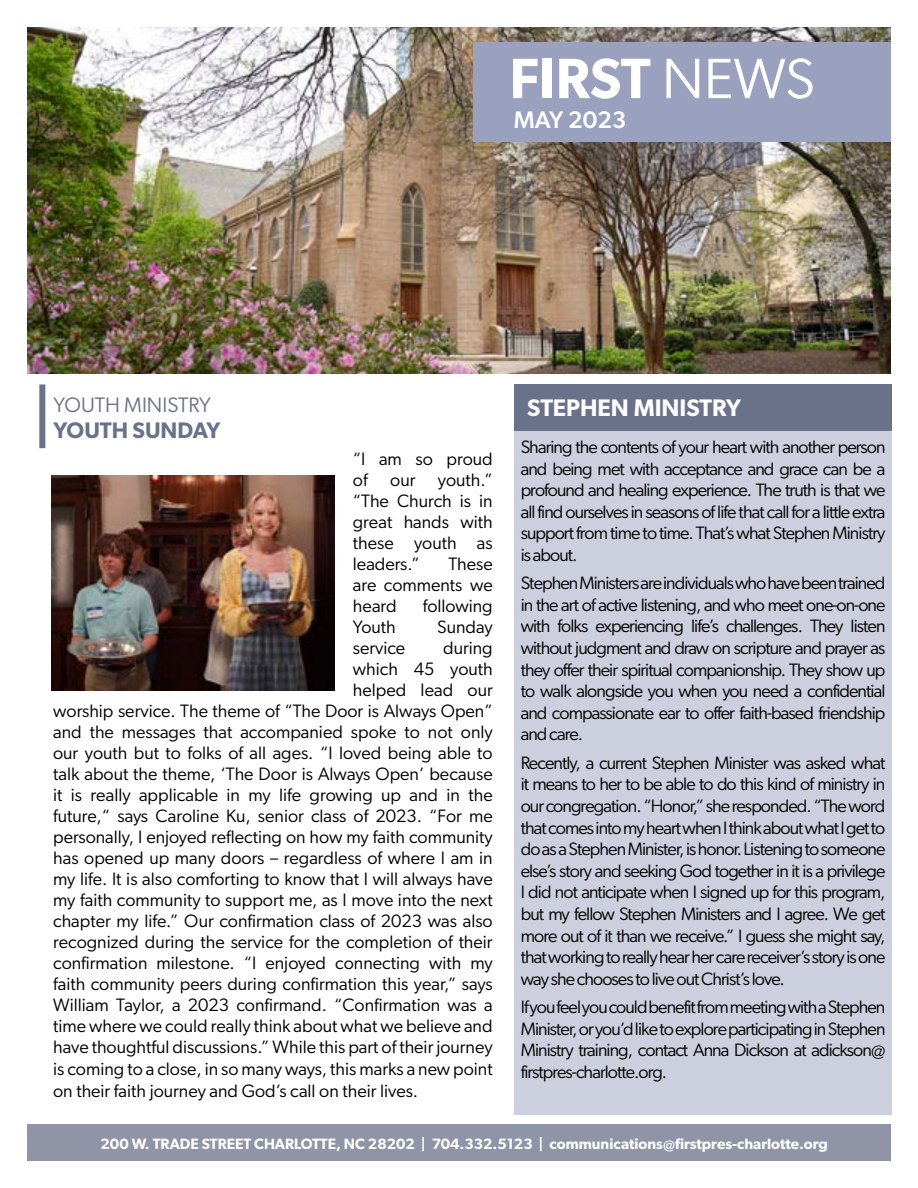
<style>
.page{position:relative;width:918px;height:1188px;background:#fff}
.page>*{position:absolute;margin:0;border:0;box-sizing:border-box;transform-origin:0 0}
.t1{font:600 57px "Gibson";color:#fff}
.t2{font:600 24px "Gibson";color:#fff}
.t3{font:500 24px "Gibson";color:#fff}
.t4{font:600 22.5px "Gibson";color:#6a718a}
.t5{font:21px "Gibson";color:#6a718a}
.t6{font:18px/21.6px "Gibson";color:#000;text-align:justify}
.t7{font:600 15px "Gibson";color:#fff}
.s1{font-weight:400}
</style>
<div class="page">
<div style="left:514px;top:389px;width:378px;height:726px;background:#ccd0de"></div>
<img style="left:27px;top:27px;width:864px;height:347px">
<div style="left:514px;top:384px;width:378px;height:47px;background:#6a718a"></div>
<div style="left:473px;top:42px;width:418px;height:100px;background:#9aa1be"></div>
<div style="left:39px;top:384px;width:6px;height:64px;background:#6a718a"></div>
<div style="left:27px;top:1124px;width:864px;height:37px;background:#8f94a7"></div>
<img style="left:52px;top:475px;width:283px;height:215px">
<h1 class="t1" style="left:509px;top:44px;width:307px">FIRST <span class="s1">NEWS</span></h1>
<h2 class="t3" style="left:514px;top:106px;width:114px">MAY 2023</h2>
<p class="t5" style="left:54px;top:392px;width:159px">YOUTH MINISTRY</p>
<p class="t4" style="left:54px;top:417px;width:168px">YOUTH SUNDAY</p>
<p class="t6" style="left:353px;top:448px;width:141px;line-height:21px">“I am so proud of</p>
<p class="t6" style="left:353px;top:469px;width:141px;line-height:21px;text-indent:85px">youth.” “The Church is in great hands with these youth as leaders.”</p>
<p class="t6" style="left:390px;top:468px;width:27px">our</p>
<p class="t6" style="left:353px;top:553px;width:141px;line-height:21px;text-indent:95px">These are comments we heard</p>
<p class="t6" style="left:423px;top:594px;width:71px">following</p>
<p class="t6" style="left:353px;top:615px;width:44px">Youth</p>
<p class="t6" style="left:437px;top:615px;width:57px">Sunday</p>
<p class="t6" style="left:353px;top:636px;width:54px">service</p>
<p class="t6" style="left:443px;top:636px;width:51px">during</p>
<p class="t6" style="left:353px;top:657px;width:141px">which 45 youth</p>
<p class="t6" style="left:353px;top:678px;width:141px">helped lead our</p>
<p class="t6" style="left:53px;top:699px;width:441px">worship service. The theme of “The Door is Always Open”</p>
<p class="t6" style="left:53px;top:720px;width:441px">and the messages that accompanied spoke to not only</p>
<p class="t6" style="left:53px;top:741px;width:441px">our youth but to folks of all ages. “I loved being able to</p>
<p class="t6" style="left:53px;top:762px;width:441px">talk about the theme, ‘The Door is Always Open’ because</p>
<p class="t6" style="left:53px;top:784px;width:441px">it is really applicable in my life growing up and in the</p>
<p class="t6" style="left:53px;top:805px;width:441px">future,“ says Caroline Ku, senior class of 2023. “For me</p>
<p class="t6" style="left:53px;top:826px;width:441px">personally, I enjoyed reflecting on how my faith community</p>
<p class="t6" style="left:53px;top:847px;width:441px">has opened up many doors – regardless of where I am in</p>
<p class="t6" style="left:53px;top:868px;width:441px">my life. It is also comforting to know that I will always have</p>
<p class="t6" style="left:53px;top:889px;width:441px">my faith community to support me, as I move into the next</p>
<p class="t6" style="left:53px;top:910px;width:441px">chapter my life.” Our confirmation class of 2023 was also</p>
<p class="t6" style="left:53px;top:931px;width:441px">recognized during the service for the completion of their</p>
<p class="t6" style="left:53px;top:952px;width:441px">confirmation milestone. “I enjoyed connecting with my</p>
<p class="t6" style="left:53px;top:973px;width:441px">faith community peers during confirmation this year,” says</p>
<p class="t6" style="left:53px;top:994px;width:441px">William Taylor, a 2023 confirmand. “Confirmation was a</p>
<p class="t6" style="left:53px;top:1015px;width:441px">time where we could really think about what we believe and</p>
<p class="t6" style="left:53px;top:1036px;width:441px">have thoughtful discussions.” While this part of their journey</p>
<p class="t6" style="left:53px;top:1058px;width:441px">is coming to a close, in so many ways, this marks a new point</p>
<p class="t6" style="left:53px;top:1079px;width:367px">on their faith journey and God’s call on their lives.</p>
<h2 class="t2" style="left:527px;top:393px;width:215px">STEPHEN MINISTRY</h2>
<p class="t6" style="left:521px;top:436px;width:366px">Sharing the contents of your heart with another person and being met with acceptance and grace can be a profound and healing experience. The truth is that we all find ourselves in seasons of life that call for a little extra support from time to time. That’s what Stephen Ministry is about.</p>
<p class="t6" style="left:521px;top:572px;width:366px">Stephen Ministers are individuals who have been trained in the art of active listening, and who meet one-on-one with folks experiencing life’s challenges. They listen without judgment and draw on scripture and prayer as they offer their spiritual companionship. They show up to walk alongside you when you need a confidential and compassionate ear to offer faith-based friendship and care.</p>
<p class="t6" style="left:521px;top:752px;width:366px">Recently, a current Stephen Minister was asked what it means to her to be able to do this kind of ministry in our congregation. “Honor,” she responded. “The word that comes into my heart when I think about what I get to do as a Stephen Minister, is honor. Listening to someone else’s story and seeking God together in it is a privilege I did not anticipate when I signed up for this program, but my fellow Stephen Ministers and I agree. We get more out of it than we receive.” I guess she might say, that working to really hear her care receiver’s story is one way she chooses to live out Christ’s love.</p>
<p class="t6" style="left:521px;top:996px;width:366px">If you feel you could benefit from meeting with a Stephen Minister, or you’d like to explore participating in Stephen Ministry training, contact Anna Dickson at adickson@ firstpres-charlotte.org.</p>
<p class="t7" style="left:101px;top:1134px;width:729px">200 W. TRADE STREET CHARLOTTE, NC 28202 | 704.332.5123 | communications@firstpres-charlotte.org</p>
</div>
